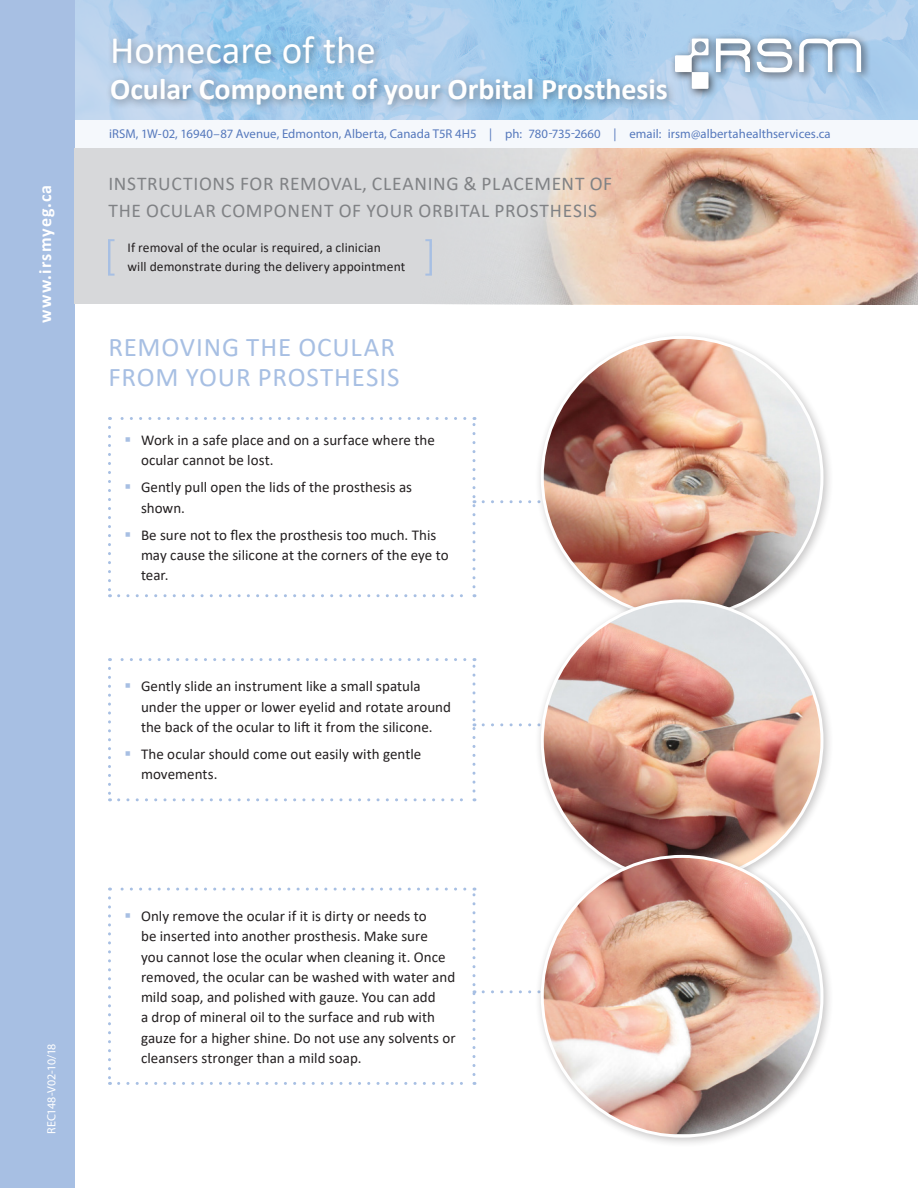
<style>
.page{position:relative;width:918px;height:1188px;background:#fff}
.page>*{position:absolute;margin:0;border:0;box-sizing:border-box;transform-origin:0 0}
.title_L{font:39px "Calibri";color:#fff}
.title_L-2{font:700 30px "Calibri";color:#fff}
.sub_title{font:27px/30px "Calibri";letter-spacing:.03em;color:#a7bfe3}
.intro_copy{font:19.5px/27px "Calibri";letter-spacing:.035em;color:#808285}
.t1{font:700 18px "Calibri";letter-spacing:.06em;color:#fff}
.t2{font:15px/20.2px "Calibri";color:#231f20}
.subtitle_2{font:13.5px/19.5px "Calibri";letter-spacing:.005em;color:#231f20}
.t3{font:12.75px "Myriad Pro";letter-spacing:.005em;color:#5578bc}
.t4{font:12px "Myriad Pro";letter-spacing:-.015em;color:#fff}
</style>
<div class="page">
<div style="left:75px;top:120px;width:843px;height:28px;background:#f5f8fc"></div>
<img style="left:75px;top:0;width:843px;height:120px">
<div style="left:0;top:0;width:75px;height:1188px;background:#a7bfe3"></div>
<div style="left:669px;top:32px;width:202px;height:67px;background:#231f20;opacity:.75"></div>
<svg style="left:677px;top:39px;width:32px;height:50px"></svg>
<svg style="left:757px;top:39px;width:35px;height:33px"></svg>
<svg style="left:799px;top:39px;width:62px;height:33px"></svg>
<svg style="left:716px;top:39px;width:34px;height:33px"></svg>
<div style="left:106px;top:30px;width:571px;height:84px;background:#231f20;opacity:.41"></div>
<div style="left:75px;top:148px;width:843px;height:156px;background:#d7d8da"></div>
<img style="left:537px;top:148px;width:381px;height:156px">
<svg style="left:483px;top:500px;width:49px;height:3px"></svg>
<svg style="left:483px;top:723px;width:48px;height:3px"></svg>
<svg style="left:483px;top:990px;width:48px;height:3px"></svg>
<svg style="left:108px;top:427px;width:3px;height:170px"></svg>
<svg style="left:119px;top:594px;width:356px;height:3px"></svg>
<svg style="left:472px;top:417px;width:4px;height:170px"></svg>
<svg style="left:110px;top:417px;width:355px;height:3px"></svg>
<svg style="left:108px;top:239px;width:7px;height:37px"></svg>
<svg style="left:425px;top:239px;width:7px;height:37px"></svg>
<svg style="left:108px;top:668px;width:3px;height:133px"></svg>
<svg style="left:119px;top:798px;width:356px;height:3px"></svg>
<svg style="left:472px;top:658px;width:4px;height:133px"></svg>
<svg style="left:110px;top:658px;width:355px;height:3px"></svg>
<svg style="left:108px;top:898px;width:3px;height:187px"></svg>
<svg style="left:119px;top:1082px;width:356px;height:3px"></svg>
<svg style="left:472px;top:888px;width:4px;height:187px"></svg>
<svg style="left:110px;top:888px;width:355px;height:3px"></svg>
<div style="left:535px;top:330px;width:299px;height:299px;background:#231f20;opacity:.25"></div>
<img style="left:542px;top:337px;width:280px;height:280px;border-radius:140px">
<div style="left:535px;top:593px;width:299px;height:299px;background:#231f20;opacity:.25"></div>
<img style="left:542px;top:601px;width:280px;height:280px;border-radius:140px">
<div style="left:535px;top:849px;width:299px;height:299px;background:#231f20;opacity:.25"></div>
<img style="left:542px;top:856px;width:280px;height:278px">
<p class="t1" style="left:32px;top:323px;width:140px;rotate:-90deg">www.irsmyeg.ca</p>
<p class="t4" style="left:44px;top:1134px;width:92px;rotate:-90deg">REC148-V02-10/18</p>
<p class="title_L" style="left:110px;top:23px;width:267px">Homecare of the</p>
<p class="title_L-2" style="left:110px;top:68px;width:559px">Ocular Component of your Orbital Prosthesis</p>
<p class="t3" style="left:109px;top:126px;width:723px">iRSM, 1W-02, 16940–87 Avenue, Edmonton, Alberta, Canada T5R 4H5 | ph: 780-735-2660 | email: irsm@albertahealthservices.ca</p>
<p class="intro_copy" style="left:108px;top:170px;width:505px">INSTRUCTIONS FOR REMOVAL, CLEANING &amp; PLACEMENT OF<br>THE OCULAR COMPONENT OF YOUR ORBITAL PROSTHESIS</p>
<p class="subtitle_2" style="left:128px;top:237px;width:279px">If removal of the ocular is required, a clinician<br>will demonstrate during the delivery appointment</p>
<p class="sub_title" style="left:109px;top:331px;width:292px">REMOVING THE OCULAR<br>FROM YOUR PROSTHESIS</p>
<p class="t2" style="left:141px;top:430px;width:295px">Work in a safe place and on a surface where the ocular cannot be lost.</p>
<p class="t2" style="left:141px;top:477px;width:273px">Gently pull open the lids of the prosthesis as shown.</p>
<p class="t2" style="left:141px;top:524px;width:309px">Be sure not to flex the prosthesis too much. This may cause the silicone at the corners of the eye to tear.</p>
<p class="t2" style="left:141px;top:676px;width:312px">Gently slide an instrument like a small spatula under the upper or lower eyelid and rotate around the back of the ocular to lift it from the silicone.</p>
<p class="t2" style="left:141px;top:743px;width:282px">The ocular should come out easily with gentle movements.</p>
<p class="t2" style="left:141px;top:906px;width:316px">Only remove the ocular if it is dirty or needs to<br>be inserted into another prosthesis. Make sure<br>you cannot lose the ocular when cleaning it. Once removed, the ocular can be washed with water and mild soap, and polished with gauze. You can add<br>a drop of mineral oil to the surface and rub with gauze for a higher shine. Do not use any solvents or cleansers stronger than a mild soap.</p>
</div>
